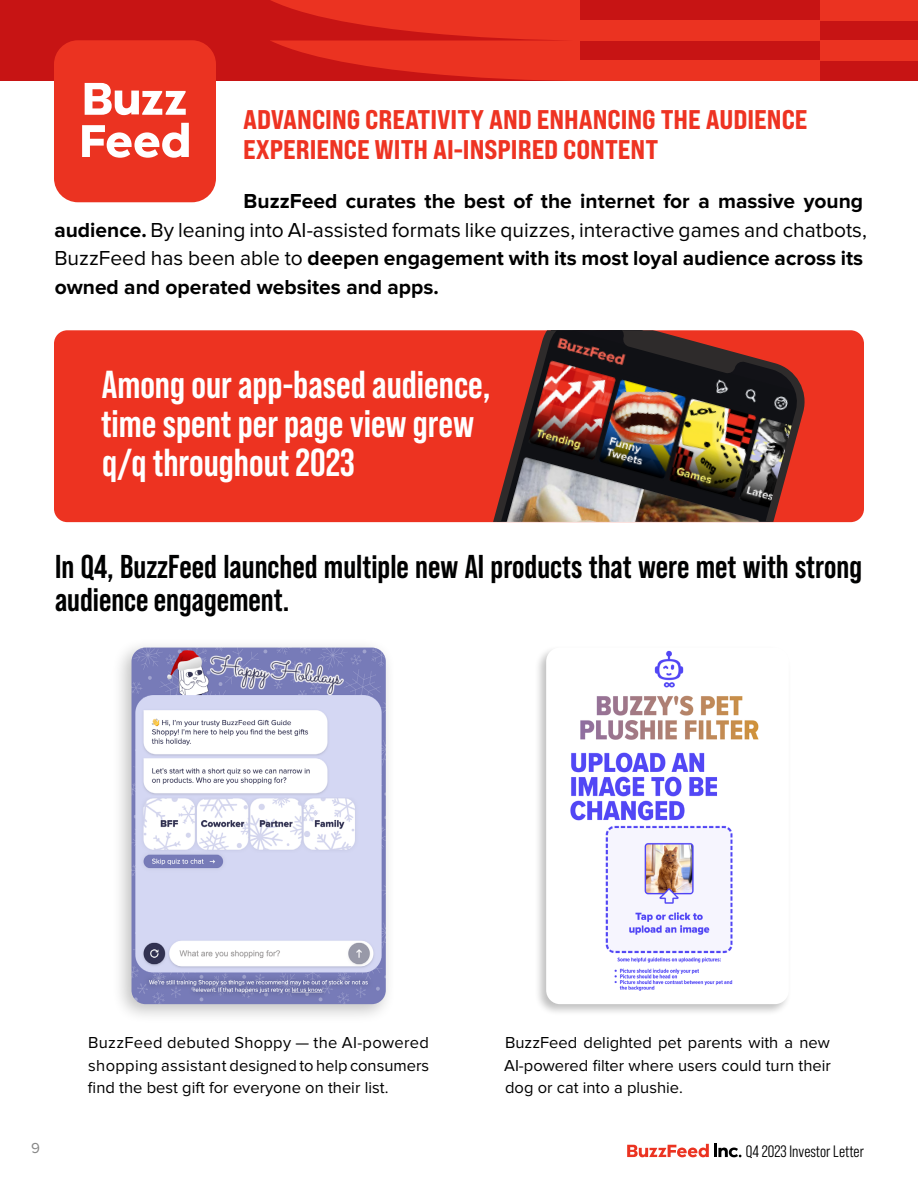
<style>
.page{position:relative;width:918px;height:1188px;background:#fff}
.page>*{position:absolute;margin:0;border:0;box-sizing:border-box;transform-origin:0 0}
.t1{font:700 39px/39px "Bebas Neue Pro";color:#fff}
.t2{font:700 33px/33px "Bebas Neue Pro";color:#000101}
.t3{font:27px/30px "Bebas Neue Pro Exp Eb";color:#e32}
.t4{font:700 21px/28.5px "Proxima Nova";color:#000}
.t5{font:16.5px/22.5px "Proxima Nova";color:#000;text-align:justify}
.t6{font:16.5px "Bebas Neue Pro Middle";color:#000101}
.t7{font:15px "Proxima Nova";color:#878787}
.s1{font-weight:400}
</style>
<div class="page">
<div style="left:580px;top:0;width:240px;height:20px;background:#c71414"></div>
<div style="left:580px;top:40px;width:240px;height:21px;background:#c71414"></div>
<svg style="left:270px;top:0;width:310px;height:81px;background:#e02a1d"></svg>
<div style="left:820px;top:61px;width:98px;height:20px;background:#c71414"></div>
<div style="left:820px;top:20px;width:98px;height:20px;background:#c71414"></div>
<div style="left:820px;top:40px;width:98px;height:21px;background:#eb3321"></div>
<div style="left:820px;top:0;width:98px;height:20px;background:#eb3321"></div>
<div style="left:580px;top:20px;width:240px;height:20px;background:#eb3321"></div>
<div style="left:580px;top:61px;width:240px;height:20px;background:#eb3321"></div>
<div style="left:0;top:0;width:270px;height:81px;background:#c71414"></div>
<svg style="left:627px;top:1144px;width:114px;height:13px"></svg>
<div style="left:54px;top:330px;width:810px;height:192px;background:#ed3321;border-radius:13px"></div>
<img style="left:419px;top:330px;width:390px;height:192px">
<div style="left:534px;top:645px;width:258px;height:372px;background:#000;opacity:.25"></div>
<img style="left:546px;top:648px;width:243px;height:356px">
<div style="left:54px;top:40px;width:162px;height:162px;background:#eb3321;border-radius:24px"></div>
<svg style="left:85px;top:83px;width:101px;height:32px"></svg>
<svg style="left:82px;top:123px;width:107px;height:35px"></svg>
<div style="left:111px;top:637px;width:285px;height:387px;background:#000;opacity:.25"></div>
<img style="left:132px;top:648px;width:254px;height:356px">
<p class="t3" style="left:243px;top:105px;width:566px">ADVANCING CREATIVITY AND ENHANCING THE AUDIENCE<br>EXPERIENCE WITH AI-INSPIRED CONTENT</p>
<p class="t4" style="left:54px;top:188px;width:814px;text-indent:189px">BuzzFeed curates the best of the internet for a massive young audience. <span class="s1">By leaning into AI-assisted formats like quizzes, interactive games and chatbots, BuzzFeed has been able to</span> deepen engagement with its most loyal audience across its owned and operated websites and apps.</p>
<h1 class="t1" style="left:101px;top:364px;width:391px">Among our app-based audience, time spent per page view grew q/q throughout 2023</h1>
<h2 class="t2" style="left:55px;top:550px;width:809px">In Q4, BuzzFeed launched multiple new AI products that were met with strong audience engagement.</h2>
<p class="t7" style="left:31px;top:1139px;width:10px">9</p>
<p class="t5" style="left:88px;top:1032px;width:343px">BuzzFeed debuted Shoppy — the AI-powered shopping assistant designed to help consumers find the best gift for everyone on their list.</p>
<p class="t5" style="left:504px;top:1032px;width:328px">BuzzFeed delighted pet parents with a new AI-powered filter where users could turn their dog or cat into a plushie.</p>
<p class="t6" style="left:746px;top:1142px;width:120px">Q4 2023 Investor Letter</p>
</div>
